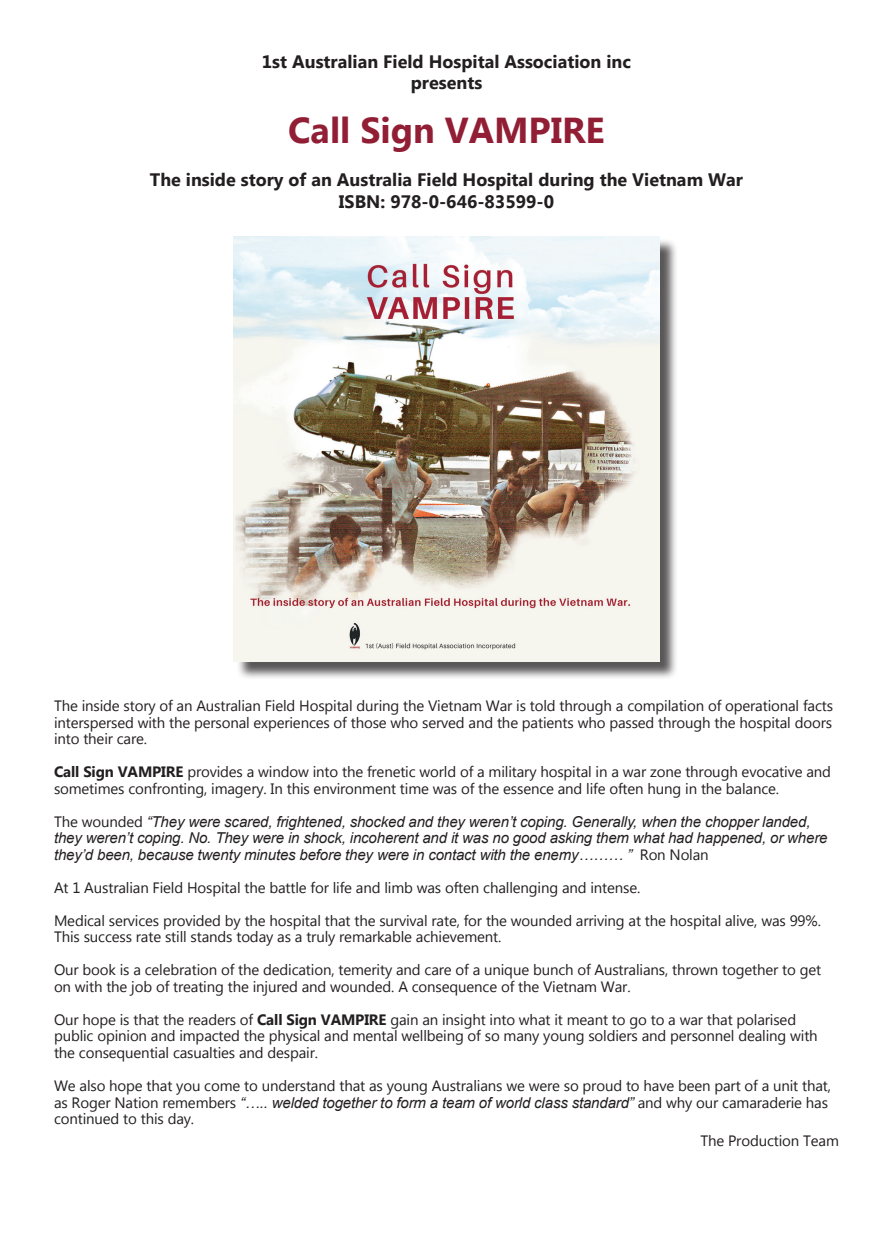
<style>
.page{position:relative;width:893px;height:1234px;background:#fff}
.page>*{position:absolute;margin:0;border:0;box-sizing:border-box;transform-origin:0 0}
.t1{font:700 36px "Microsoft New Tai Lue";color:#911e34}
.t2{font:700 18px/21.6px "Microsoft New Tai Lue";color:#231f20;text-align:center}
.t3{font:15px/16.5px "Microsoft New Tai Lue";letter-spacing:-.01em;color:#231f20}
.t4{font:italic 15px/16.5px "Arial";letter-spacing:-.01em;color:#231f20}
.s1{font-weight:700}
.s2{font-family:"Microsoft New Tai Lue";font-style:normal}
</style>
<div class="page">
<div style="left:236px;top:238px;width:442px;height:442px;background:#231f20;opacity:.75"></div>
<img style="left:234px;top:236px;width:425px;height:425px">
<p class="t2" style="left:262px;top:52px;width:371px">1st Australian Field Hospital Association inc presents</p>
<h1 class="t1" style="left:288px;top:110px;width:318px">Call Sign VAMPIRE</h1>
<p class="t2" style="left:150px;top:171px;width:595px">The inside story of an Australia Field Hospital during the Vietnam War<br>ISBN: 978-0-646-83599-0</p>
<p class="t3" style="left:54px;top:698px;width:781px;text-align:justify">The inside story of an Australian Field Hospital during the Vietnam War is told through a compilation of operational facts interspersed with the personal experiences of those who served and the patients who passed through the hospital doors into their care.</p>
<p class="t3" style="left:54px;top:764px;width:778px"><span class="s1">Call Sign VAMPIRE</span> provides a window into the frenetic world of a military hospital in a war zone through evocative and sometimes confronting, imagery. In this environment time was of the essence and life often hung in the balance.</p>
<p class="t4" style="left:54px;top:813px;width:775px"><span class="s2">The wounded</span> “They were scared, frightened, shocked and they weren’t coping. Generally, when the chopper landed, they weren’t coping. No. They were in shock, incoherent and it was no good asking them what had happened, or where they’d been, because twenty minutes before they were in contact with the enemy……… ” <span class="s2">Ron Nolan</span></p>
<p class="t3" style="left:54px;top:880px;width:588px">At 1 Australian Field Hospital the battle for life and limb was often challenging and intense.</p>
<p class="t3" style="left:54px;top:913px;width:768px">Medical services provided by the hospital that the survival rate, for the wounded arriving at the hospital alive, was 99%.<br>This success rate still stands today as a truly remarkable achievement.</p>
<p class="t3" style="left:54px;top:962px;width:769px">Our book is a celebration of the dedication, temerity and care of a unique bunch of Australians, thrown together to get on with the job of treating the injured and wounded. A consequence of the Vietnam War.</p>
<p class="t3" style="left:54px;top:1012px;width:765px">Our hope is that the readers of <span class="s1">Call Sign VAMPIRE</span> gain an insight into what it meant to go to a war that polarised public opinion and impacted the physical and mental wellbeing of so many young soldiers and personnel dealing with the consequential casualties and despair.</p>
<p class="t3" style="left:54px;top:1078px;width:779px">We also hope that you come to understand that as young Australians we were so proud to have been part of a unit that,</p>
<p class="t4" style="left:54px;top:1093px;width:776px"><span class="s2">as Roger Nation remembers</span> “….. welded together to form a team of world class standard” <span class="s2">and why our camaraderie has</span></p>
<p class="t3" style="left:54px;top:1111px;width:142px">continued to this day.</p>
<p class="t3" style="left:700px;top:1132px;width:140px">The Production Team</p>
</div>
